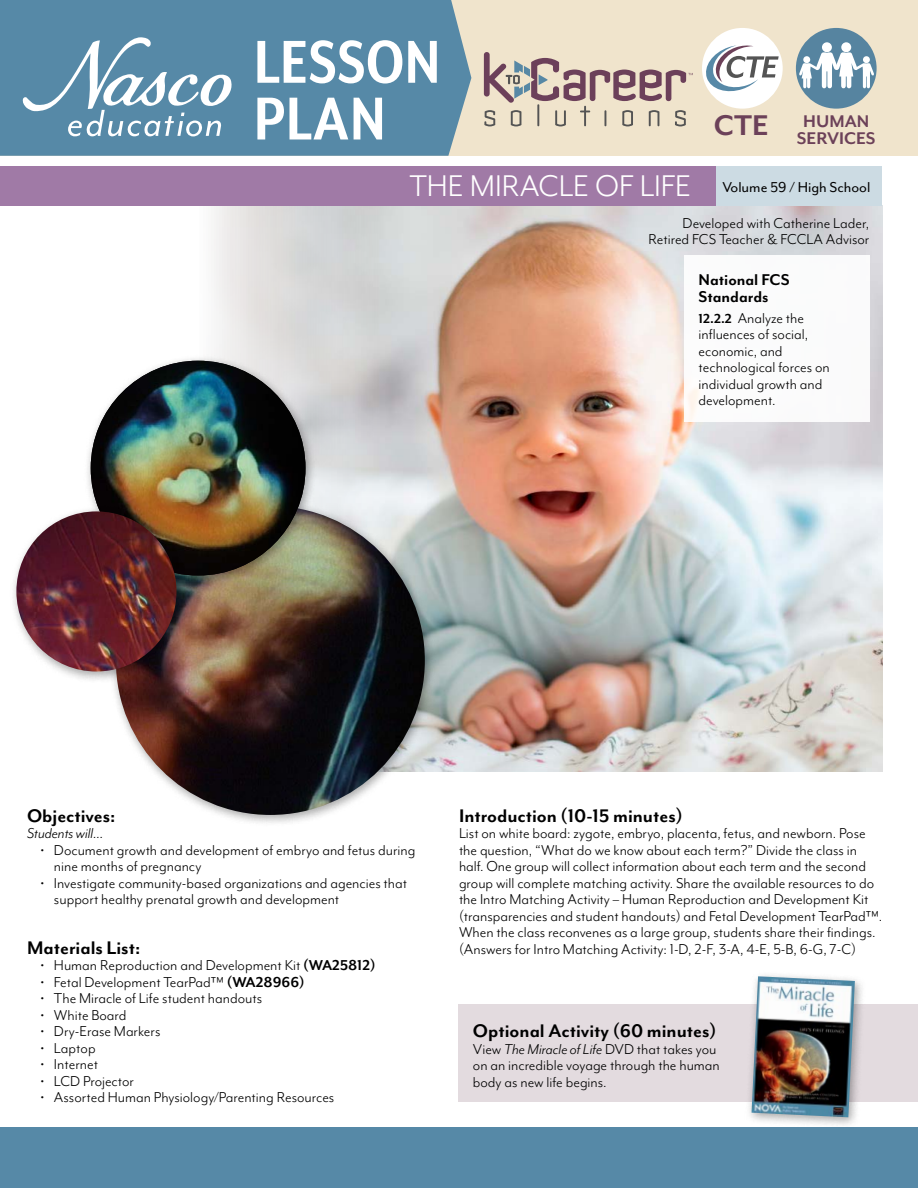
<style>
.page{position:relative;width:918px;height:1188px;background:#fff}
.page>*{position:absolute;margin:0;border:0;box-sizing:border-box;transform-origin:0 0}
.t1{font:700 69.75px/56.7px "Mr Eaves XL Mod Nar OT";letter-spacing:.01em;color:#fff}
.t2{font:700 21px "Mr Eaves Mod OT";color:#000}
.t3{font:700 19.5px/16.5px "Mr Eaves Mod OT";color:#6c4159}
.t4{font:700 18px/16.5px "Mr Eaves Mod OT";color:#000}
.t5{font:16.5px/16.5px "Mr Eaves Mod OT";color:#000}
.t6{font:16.5px "Mr Eaves Mod OT";color:#000}
.t7{font:italic 16.5px "Mr Eaves Mod OT";color:#000}
.s1{font-size:32.85px}
.s2{font-size:34.5px;color:#fff}
.s3{font-weight:700;font-size:15px}
.s4{font-weight:700}
.s5{font-style:italic}
</style>
<div class="page">
<img style="left:200px;top:205px;width:682px;height:566px">
<div style="left:0;top:166px;width:716px;height:39px;background:#a07aa6"></div>
<div style="left:716px;top:166px;width:166px;height:39px;background:#ccdbe3"></div>
<div style="left:0;top:0;width:918px;height:156px;background:#f0e4cc"></div>
<div style="left:0;top:0;width:471px;height:156px;background:#5689a7"></div>
<svg style="left:22px;top:37px;width:211px;height:99px;background:#759eb7"></svg>
<svg style="left:484px;top:52px;width:209px;height:74px"></svg>
<div style="left:0;top:1128px;width:918px;height:60px;background:#5689a7"></div>
<div style="left:109px;top:500px;width:327px;height:327px;background:#000;opacity:.35"></div>
<img style="left:116px;top:506px;width:309px;height:309px;border-radius:154px">
<div style="left:84px;top:355px;width:233px;height:233px;background:#000;opacity:.35"></div>
<img style="left:91px;top:361px;width:215px;height:215px;border-radius:107px">
<div style="left:9px;top:505px;width:179px;height:178px;background:#000;opacity:.35"></div>
<img style="left:16px;top:511px;width:161px;height:161px;border-radius:80px">
<div style="left:458px;top:1004px;width:460px;height:98px;background:#e3dbdf"></div>
<div style="left:744px;top:970px;width:122px;height:160px;background:#000;opacity:.35"></div>
<img style="left:752px;top:976px;width:103px;height:141px">
<div style="left:702px;top:28px;width:81px;height:81px;background:#fff;border-radius:50%"></div>
<svg style="left:703px;top:45px;width:76px;height:48px"></svg>
<div style="left:796px;top:28px;width:81px;height:81px;background:#5684a0;border-radius:50%"></div>
<svg style="left:799px;top:42px;width:75px;height:46px"></svg>
<div style="left:684px;top:256px;width:185px;height:166px;background:#fff"></div>
<h1 class="t1" style="left:254px;top:33px;width:188px">LESSON<br>PLAN</h1>
<p class="t3" style="left:797px;top:113px;width:80px;text-indent:-83px"><span class="s1">CTE</span> HUMAN<br>SERVICES</p>
<p class="t6" style="left:409px;top:178px;width:462px"><span class="s2">THE MIRACLE OF LIFE</span> Volume 59 / High School</p>
<p class="t5" style="left:648px;top:215px;width:222px;text-align:right">Developed with Catherine Lader,<br>Retired FCS Teacher &amp; FCCLA Advisor</p>
<p class="t4" style="left:699px;top:272px;width:93px">National FCS<br>Standards</p>
<p class="t5" style="left:699px;top:310px;width:133px"><span class="s3">12.2.2</span> Analyze the influences of social, economic, and technological forces on individual growth and development.</p>
<p class="t2" style="left:27px;top:804px;width:90px">Objectives:</p>
<p class="t7" style="left:27px;top:824px;width:78px">Students will...</p>
<p class="t5" style="left:54px;top:842px;width:363px;text-indent:-13px">• Document growth and development of embryo and fetus during nine months of pregnancy</p>
<p class="t5" style="left:54px;top:875px;width:355px;text-indent:-13px">• Investigate community-based organizations and agencies that support healthy prenatal growth and development</p>
<p class="t2" style="left:27px;top:936px;width:115px">Materials List:</p>
<p class="t5" style="left:40px;top:957px;width:337px">• Human Reproduction and Development Kit <span class="s4">(WA25812)</span></p>
<p class="t5" style="left:40px;top:974px;width:266px">• Fetal Development TearPad™ <span class="s4">(WA28966)</span></p>
<p class="t5" style="left:40px;top:990px;width:223px">• The Miracle of Life student handouts</p>
<p class="t5" style="left:40px;top:1007px;width:88px">• White Board</p>
<p class="t5" style="left:40px;top:1023px;width:121px">• Dry-Erase Markers</p>
<p class="t5" style="left:40px;top:1040px;width:57px">• Laptop</p>
<p class="t5" style="left:40px;top:1056px;width:59px">• Internet</p>
<p class="t5" style="left:40px;top:1073px;width:95px">• LCD Projector</p>
<p class="t5" style="left:40px;top:1089px;width:295px">• Assorted Human Physiology/Parenting Resources</p>
<p class="t2" style="left:459px;top:804px;width:225px">Introduction (10-15 minutes)</p>
<p class="t5" style="left:459px;top:825px;width:425px">List on white board: zygote, embryo, placenta, fetus, and newborn. Pose the question, “What do we know about each term?” Divide the class in half. One group will collect information about each term and the second group will complete matching activity. Share the available resources to do the Intro Matching Activity – Human Reproduction and Development Kit (transparencies and student handouts) and Fetal Development TearPad™.<br>When the class reconvenes as a large group, students share their findings. (Answers for Intro Matching Activity: 1-D, 2-F, 3-A, 4-E, 5-B, 6-G, 7-C)</p>
<p class="t2" style="left:473px;top:1020px;width:245px">Optional Activity (60 minutes)</p>
<p class="t5" style="left:473px;top:1041px;width:248px">View <span class="s5">The Miracle of Life</span> DVD that takes you on an incredible voyage through the human body as new life begins.</p>
</div>
